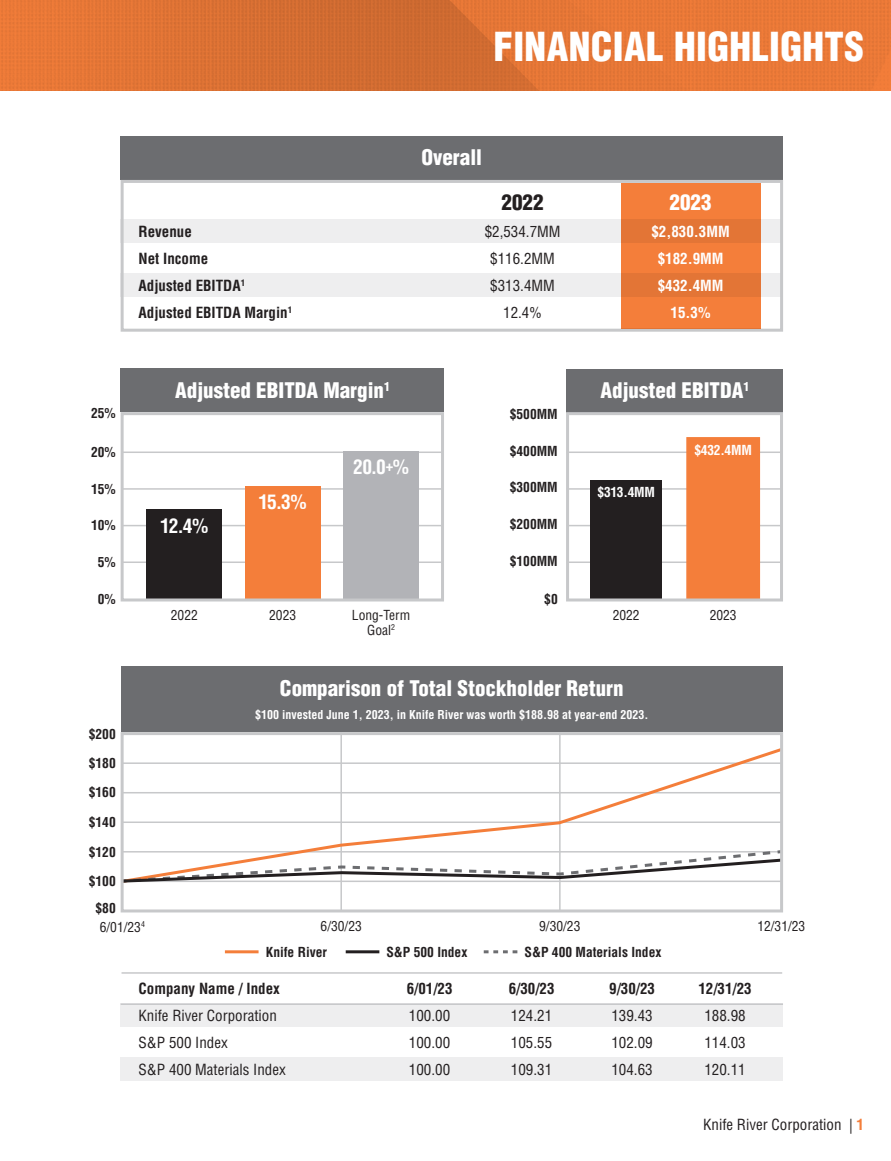
<style>
.page{position:relative;width:891px;height:1161px;background:#fff}
.page>*{position:absolute;margin:0;border:0;box-sizing:border-box;transform-origin:0 0}
.t1{font:900 condensed 39px "Helvetica LT Pro";letter-spacing:.01em;color:#fff}
.t2{font:900 condensed 21px "Helvetica LT Pro";color:#fff}
.t3{font:900 condensed 21px "Helvetica LT Pro";color:#231f20}
.t4{font:700 condensed 19.5px "Helvetica LT Pro";color:#fff}
.t5{font:condensed 15px "Helvetica LT Pro";color:#231f20}
.t6{font:700 condensed 15px "Helvetica LT Pro";color:#231f20}
.t7{font:700 condensed 15px "Helvetica LT Pro";color:#fff}
.t8{font:700 condensed 13.5px "Helvetica LT Pro";color:#231f20}
.t9{font:condensed 13.5px "Helvetica LT Pro";color:#231f20}
.t10{font:700 condensed 13.5px "Helvetica LT Pro";letter-spacing:-.02em;color:#fff}
.t11{font:700 condensed 12px "Helvetica LT Pro";color:#fff}
.s1{font-weight:700;color:#f47e3a}
</style>
<div class="page">
<svg style="left:0;top:0;width:891px;height:90px;background:#df7334"></svg>
<div style="left:121px;top:219px;width:662px;height:23px;background:#eeeeef"></div>
<div style="left:121px;top:1003px;width:662px;height:24px;background:#eeeeef"></div>
<div style="left:121px;top:274px;width:662px;height:23px;background:#eeeeef"></div>
<div style="left:121px;top:1058px;width:662px;height:23px;background:#eeeeef"></div>
<div style="left:121px;top:369px;width:323px;height:43px;background:#6c6d70"></div>
<div style="left:121px;top:667px;width:662px;height:65px;background:#6c6d70"></div>
<div style="left:121px;top:137px;width:662px;height:43px;background:#6c6d70"></div>
<div style="left:566px;top:369px;width:217px;height:43px;background:#6c6d70"></div>
<hr style="left:340px;top:732px;width:2px;height:179px;background:#c7c8ca">
<hr style="left:559px;top:732px;width:2px;height:179px;background:#c7c8ca">
<hr style="left:122px;top:972px;width:660px;height:2px;background:#c7c8ca">
<hr style="left:121px;top:1003px;width:662px;height:2px;background:#c7c8ca">
<svg style="left:120px;top:746px;width:659px;height:139px"></svg>
<svg style="left:120px;top:848px;width:659px;height:36px"></svg>
<div style="left:121px;top:732px;width:662px;height:180px;border:3px solid #c7c8ca"></div>
<div style="left:121px;top:180px;width:662px;height:152px;border:3px solid #c7c8ca"></div>
<hr style="left:225px;top:950px;width:34px;height:3px;background:#f47e3a">
<hr style="left:346px;top:950px;width:33px;height:3px;background:#231f20">
<svg style="left:484px;top:950px;width:33px;height:3px"></svg>
<hr style="left:122px;top:525px;width:321px;height:1px;background:#c7c8ca">
<hr style="left:567px;top:525px;width:215px;height:1px;background:#c7c8ca">
<hr style="left:122px;top:488px;width:321px;height:2px;background:#c7c8ca">
<hr style="left:567px;top:488px;width:215px;height:2px;background:#c7c8ca">
<hr style="left:122px;top:452px;width:321px;height:1px;background:#c7c8ca">
<hr style="left:567px;top:452px;width:215px;height:1px;background:#c7c8ca">
<hr style="left:122px;top:562px;width:321px;height:1px;background:#c7c8ca">
<hr style="left:567px;top:562px;width:215px;height:1px;background:#c7c8ca">
<div style="left:147px;top:510px;width:75px;height:89px;background:#231f20"></div>
<div style="left:245px;top:487px;width:76px;height:112px;background:#f47e3a"></div>
<div style="left:343px;top:452px;width:76px;height:147px;background:#b2b3b7"></div>
<div style="left:590px;top:480px;width:72px;height:119px;background:#231f20"></div>
<div style="left:686px;top:437px;width:74px;height:163px;background:#f47e3a;border:2px solid #f47e3a"></div>
<div style="left:121px;top:412px;width:323px;height:190px;border:3px solid #c7c8ca"></div>
<div style="left:566px;top:412px;width:217px;height:190px;border:3px solid #c7c8ca"></div>
<div style="left:621px;top:183px;width:139px;height:146px;background:linear-gradient(to right,#ee7b39,#ee7b39)"></div>
<p class="t1" style="left:494px;top:22px;width:372px">FINANCIAL HIGHLIGHTS</p>
<p class="t2" style="left:421px;top:144px;width:62px">Overall</p>
<p class="t3" style="left:502px;top:189px;width:43px">2022</p>
<p class="t2" style="left:670px;top:189px;width:43px">2023</p>
<p class="t6" style="left:139px;top:221px;width:55px">Revenue</p>
<p class="t5" style="left:485px;top:222px;width:77px">$2,534.7MM</p>
<p class="t7" style="left:651px;top:221px;width:80px">$2,830.3MM</p>
<p class="t6" style="left:139px;top:248px;width:71px">Net Income</p>
<p class="t5" style="left:490px;top:249px;width:66px">$116.2MM</p>
<p class="t7" style="left:658px;top:248px;width:67px">$182.9MM</p>
<p class="t6" style="left:139px;top:275px;width:108px">Adjusted EBITDA<sup>1</sup></p>
<p class="t5" style="left:490px;top:276px;width:66px">$313.4MM</p>
<p class="t7" style="left:658px;top:275px;width:67px">$432.4MM</p>
<p class="t6" style="left:139px;top:302px;width:155px">Adjusted EBITDA Margin<sup>1</sup></p>
<p class="t5" style="left:503px;top:303px;width:40px">12.4%</p>
<p class="t7" style="left:671px;top:302px;width:41px">15.3%</p>
<p class="t2" style="left:175px;top:377px;width:216px">Adjusted EBITDA Margin<sup>1</sup></p>
<p class="t2" style="left:601px;top:377px;width:151px">Adjusted EBITDA<sup>1</sup></p>
<p class="t8" style="left:91px;top:404px;width:26px">25%</p>
<p class="t8" style="left:510px;top:405px;width:50px">$500MM</p>
<p class="t8" style="left:91px;top:443px;width:26px">20%</p>
<p class="t8" style="left:510px;top:442px;width:50px">$400MM</p>
<p class="t4" style="left:353px;top:454px;width:58px">20.0<sup>+</sup>%</p>
<p class="t8" style="left:91px;top:480px;width:26px">15%</p>
<p class="t8" style="left:510px;top:478px;width:50px">$300MM</p>
<p class="t4" style="left:259px;top:489px;width:50px">15.3%</p>
<p class="t8" style="left:91px;top:516px;width:26px">10%</p>
<p class="t8" style="left:510px;top:515px;width:50px">$200MM</p>
<p class="t4" style="left:160px;top:513px;width:50px">12.4%</p>
<p class="t8" style="left:98px;top:553px;width:19px">5%</p>
<p class="t8" style="left:98px;top:591px;width:19px">0%</p>
<p class="t8" style="left:510px;top:552px;width:50px">$100MM</p>
<p class="t8" style="left:544px;top:591px;width:15px">$0</p>
<p class="t10" style="left:598px;top:483px;width:59px">$313.4MM</p>
<p class="t10" style="left:695px;top:441px;width:59px">$432.4MM</p>
<p class="t9" style="left:171px;top:607px;width:28px">2022</p>
<p class="t9" style="left:269px;top:607px;width:28px">2023</p>
<p class="t9" style="left:352px;top:607px;width:60px">Long-Term</p>
<p class="t9" style="left:613px;top:607px;width:28px">2022</p>
<p class="t9" style="left:710px;top:607px;width:28px">2023</p>
<p class="t9" style="left:367px;top:622px;width:29px">Goal<sup>2</sup></p>
<p class="t2" style="left:280px;top:675px;width:345px">Comparison of Total Stockholder Return</p>
<p class="t8" style="left:89px;top:725px;width:29px">$200</p>
<p class="t8" style="left:89px;top:754px;width:29px">$180</p>
<p class="t8" style="left:89px;top:783px;width:29px">$160</p>
<p class="t8" style="left:89px;top:813px;width:29px">$140</p>
<p class="t8" style="left:89px;top:843px;width:29px">$120</p>
<p class="t8" style="left:89px;top:872px;width:29px">$100</p>
<p class="t8" style="left:96px;top:899px;width:22px">$80</p>
<p class="t9" style="left:100px;top:918px;width:47px">6/01/23<sup>4</sup></p>
<p class="t11" style="left:255px;top:706px;width:395px">$100 invested June 1, 2023, in Knife River was worth $188.98 at year-end 2023.</p>
<p class="t9" style="left:321px;top:918px;width:43px">6/30/23</p>
<p class="t9" style="left:539px;top:918px;width:43px">9/30/23</p>
<p class="t9" style="left:757px;top:918px;width:50px">12/31/23</p>
<p class="t8" style="left:266px;top:943px;width:63px">Knife River</p>
<p class="t8" style="left:386px;top:943px;width:83px">S&amp;P 500 Index</p>
<p class="t8" style="left:525px;top:943px;width:138px">S&amp;P 400 Materials Index</p>
<p class="t6" style="left:139px;top:979px;width:143px">Company Name / Index</p>
<p class="t6" style="left:407px;top:979px;width:47px">6/01/23</p>
<p class="t6" style="left:509px;top:979px;width:47px">6/30/23</p>
<p class="t6" style="left:609px;top:979px;width:47px">9/30/23</p>
<p class="t6" style="left:698px;top:979px;width:55px">12/31/23</p>
<p class="t5" style="left:139px;top:1006px;width:140px">Knife River Corporation</p>
<p class="t5" style="left:409px;top:1006px;width:43px">100.00</p>
<p class="t5" style="left:511px;top:1006px;width:43px">124.21</p>
<p class="t5" style="left:611px;top:1006px;width:43px">139.43</p>
<p class="t5" style="left:704px;top:1006px;width:43px">188.98</p>
<p class="t5" style="left:139px;top:1033px;width:91px">S&amp;P 500 Index</p>
<p class="t5" style="left:409px;top:1033px;width:43px">100.00</p>
<p class="t5" style="left:511px;top:1033px;width:43px">105.55</p>
<p class="t5" style="left:611px;top:1033px;width:43px">102.09</p>
<p class="t5" style="left:704px;top:1033px;width:43px">114.03</p>
<p class="t5" style="left:139px;top:1060px;width:149px">S&amp;P 400 Materials Index</p>
<p class="t5" style="left:409px;top:1060px;width:43px">100.00</p>
<p class="t5" style="left:511px;top:1060px;width:43px">109.31</p>
<p class="t5" style="left:611px;top:1060px;width:43px">104.63</p>
<p class="t5" style="left:704px;top:1060px;width:43px">120.11</p>
<p class="t5" style="left:703px;top:1115px;width:162px">Knife River Corporation | <span class="s1">1</span></p>
</div>
